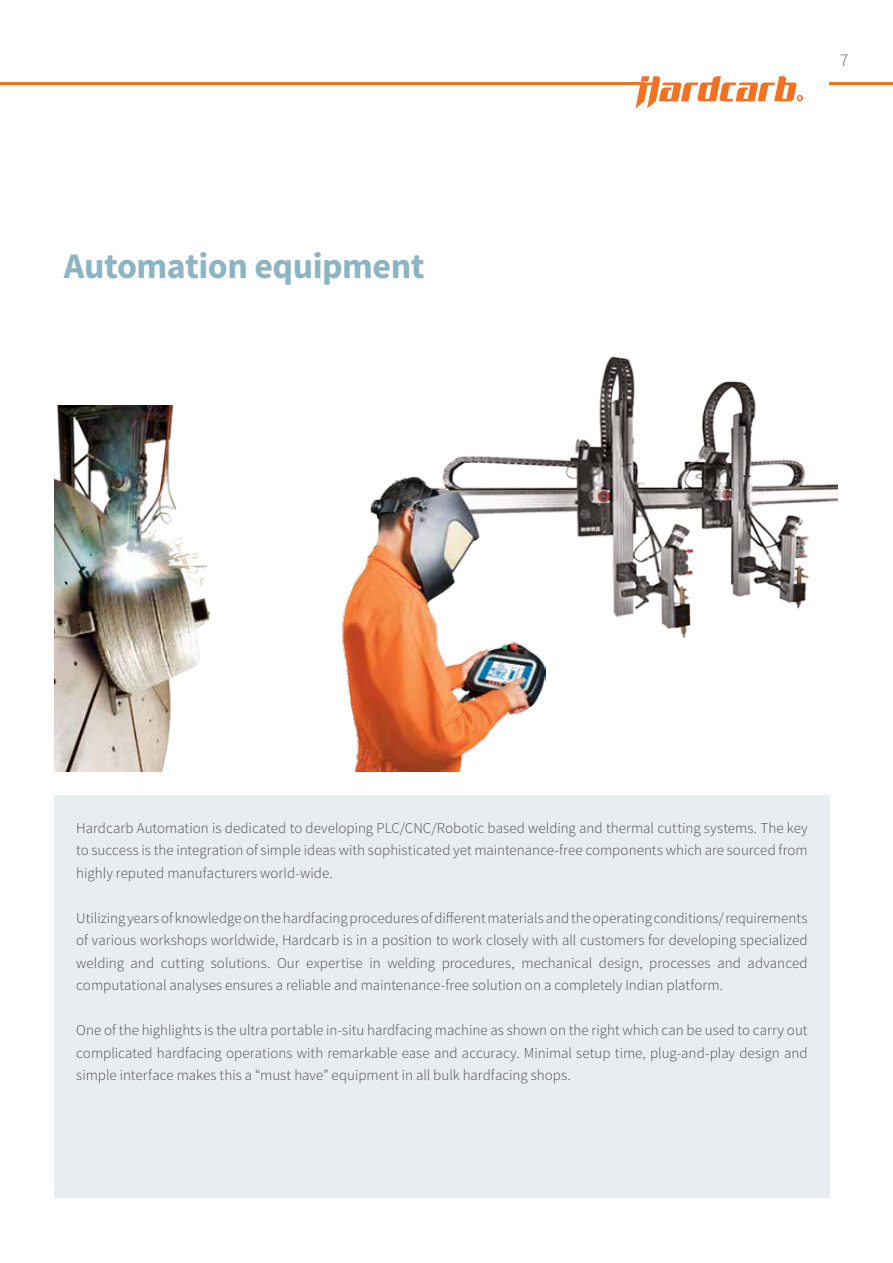
<style>
.page{position:relative;width:893px;height:1263px;background:#fff}
.page>*{position:absolute;margin:0;border:0;box-sizing:border-box;transform-origin:0 0}
.t1{font:700 36px "Source Sans Pro";letter-spacing:-.015em;color:#8cb4c2}
.t2{font:300 18px "Source Sans Pro";color:#6d6e71}
.t3{font:300 15px/22.5px "Source Sans Pro";color:#4d4d4f;text-align:justify}
</style>
<div class="page">
<div style="left:54px;top:795px;width:775px;height:403px;background:#e8eef0"></div>
<img style="left:54px;top:405px;width:157px;height:367px">
<img style="left:413px;top:356px;width:425px;height:282px">
<img style="left:342px;top:477px;width:203px;height:295px">
<hr style="left:0;top:83px;width:644px;height:2px;background:#f37121">
<svg style="left:633px;top:76px;width:170px;height:32px"></svg>
<hr style="left:829px;top:83px;width:64px;height:2px;background:#f37121">
<h1 class="t1" style="left:64px;top:241px;width:362px">Automation equipment</h1>
<p class="t2" style="left:840px;top:49px;width:10px">7</p>
<p class="t3" style="left:76px;top:816px;width:733px">Hardcarb Automation is dedicated to developing PLC/CNC/Robotic based welding and thermal cutting systems. The key to success is the integration of simple ideas with sophisticated yet maintenance-free components which are sourced from highly reputed manufacturers world-wide.</p>
<p class="t3" style="left:76px;top:906px;width:733px">Utilizing years of knowledge on the hardfacing procedures of different materials and the operating conditions/ requirements of various workshops worldwide, Hardcarb is in a position to work closely with all customers for developing specialized welding and cutting solutions. Our expertise in welding procedures, mechanical design, processes and advanced computational analyses ensures a reliable and maintenance-free solution on a completely Indian platform.</p>
<p class="t3" style="left:76px;top:1019px;width:733px">One of the highlights is the ultra portable in-situ hardfacing machine as shown on the right which can be used to carry out complicated hardfacing operations with remarkable ease and accuracy. Minimal setup time, plug-and-play design and simple interface makes this a “must have” equipment in all bulk hardfacing shops.</p>
</div>
